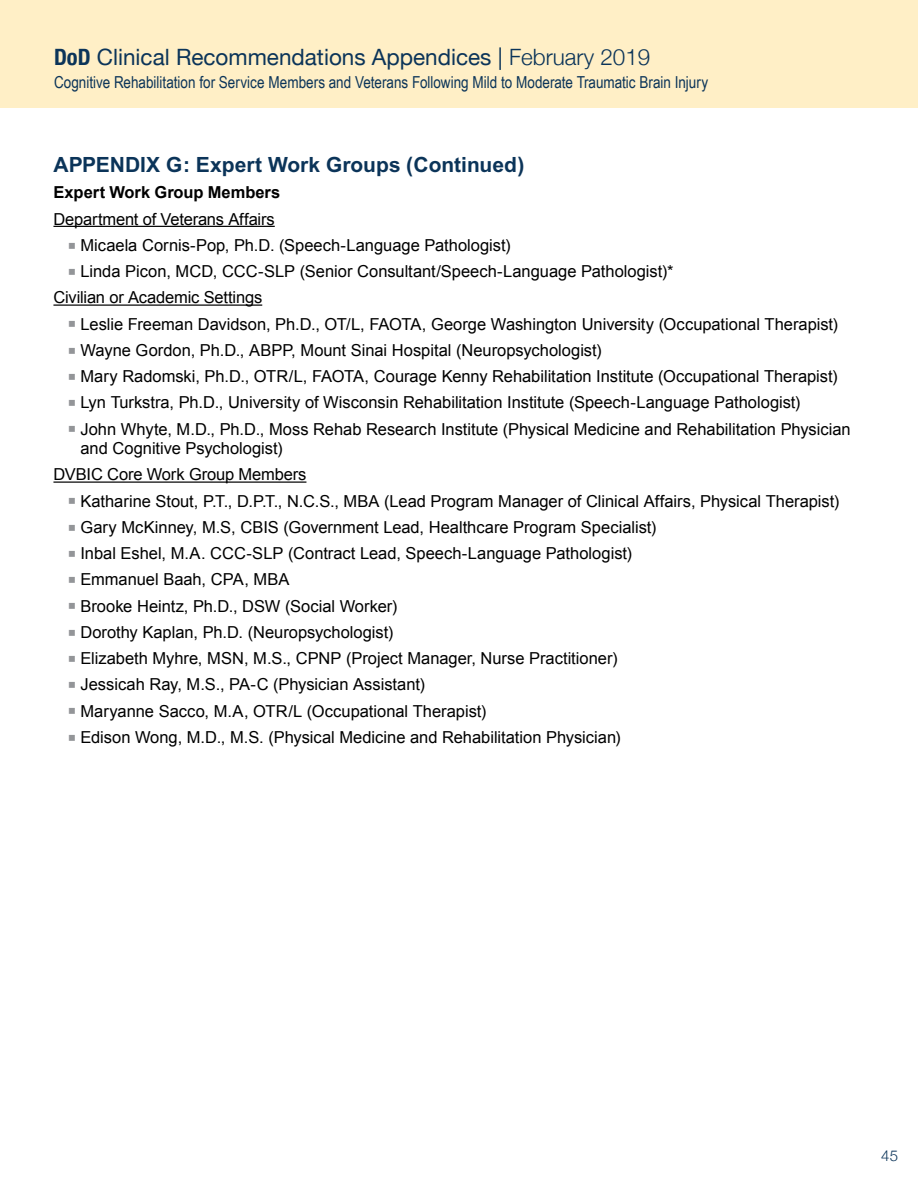
<style>
.page{position:relative;width:918px;height:1188px;background:#fff}
.page>*{position:absolute;margin:0;border:0;box-sizing:border-box;transform-origin:0 0}
.t1{font:22.5px "Helvetica Neue";color:#0b3459}
.body{font:700 21px "Arial";color:#0b3459}
.body-2{font:16.5px/19.5px "Arial";color:#000}
.t2{font:16.5px "Arial Narrow";color:#0b3459}
.body-3{font:700 16.5px "Arial";letter-spacing:-.005em;color:#000}
.t3{font:300 15px "Helvetica Neue";color:#0b3459}
.s1{font-weight:700;font-stretch:condensed}
.s2{font-weight:300}
</style>
<div class="page">
<div style="left:0;top:0;width:918px;height:108px;background:#ffefc6"></div>
<hr style="left:53px;top:226px;width:222px;height:1px;background:#000">
<hr style="left:53px;top:305px;width:209px;height:1px;background:#000">
<hr style="left:53px;top:482px;width:253px;height:1px;background:#000">
<h1 class="t1" style="left:54px;top:41px;width:598px"><span class="s1">DoD</span> Clinical Recommendations Appendices | <span class="s2">February 2019</span></h1>
<p class="t2" style="left:54px;top:70px;width:656px">Cognitive Rehabilitation for Service Members and Veterans Following Mild to Moderate Traumatic Brain Injury</p>
<p class="body" style="left:53px;top:152px;width:472px">APPENDIX G: Expert Work Groups (Continued)</p>
<p class="body-3" style="left:53px;top:182px;width:228px">Expert Work Group Members</p>
<p class="body-2" style="left:53px;top:209px;width:223px">Department of Veterans Affairs</p>
<p class="body-2" style="left:80px;top:235px;width:432px">Micaela Cornis-Pop, Ph.D. (Speech-Language Pathologist)</p>
<p class="body-2" style="left:80px;top:262px;width:594px">Linda Picon, MCD, CCC-SLP (Senior Consultant/Speech-Language Pathologist)*</p>
<p class="body-2" style="left:53px;top:288px;width:210px">Civilian or Academic Settings</p>
<p class="body-2" style="left:80px;top:314px;width:759px">Leslie Freeman Davidson, Ph.D., OT/L, FAOTA, George Washington University (Occupational Therapist)</p>
<p class="body-2" style="left:80px;top:340px;width:523px">Wayne Gordon, Ph.D., ABPP, Mount Sinai Hospital (Neuropsychologist)</p>
<p class="body-2" style="left:80px;top:367px;width:759px">Mary Radomski, Ph.D., OTR/L, FAOTA, Courage Kenny Rehabilitation Institute (Occupational Therapist)</p>
<p class="body-2" style="left:80px;top:393px;width:721px">Lyn Turkstra, Ph.D., University of Wisconsin Rehabilitation Institute (Speech-Language Pathologist)</p>
<p class="body-2" style="left:80px;top:419px;width:772px">John Whyte, M.D., Ph.D., Moss Rehab Research Institute (Physical Medicine and Rehabilitation Physician and Cognitive Psychologist)</p>
<p class="body-2" style="left:53px;top:465px;width:255px">DVBIC Core Work Group Members</p>
<p class="body-2" style="left:80px;top:491px;width:760px">Katharine Stout, P.T., D.P.T., N.C.S., MBA (Lead Program Manager of Clinical Affairs, Physical Therapist)</p>
<p class="body-2" style="left:80px;top:517px;width:577px">Gary McKinney, M.S, CBIS (Government Lead, Healthcare Program Specialist)</p>
<p class="body-2" style="left:80px;top:544px;width:553px">Inbal Eshel, M.A. CCC-SLP (Contract Lead, Speech-Language Pathologist)</p>
<p class="body-2" style="left:80px;top:570px;width:210px">Emmanuel Baah, CPA, MBA</p>
<p class="body-2" style="left:80px;top:596px;width:318px">Brooke Heintz, Ph.D., DSW (Social Worker)</p>
<p class="body-2" style="left:80px;top:622px;width:314px">Dorothy Kaplan, Ph.D. (Neuropsychologist)</p>
<p class="body-2" style="left:80px;top:649px;width:539px">Elizabeth Myhre, MSN, M.S., CPNP (Project Manager, Nurse Practitioner)</p>
<p class="body-2" style="left:80px;top:675px;width:346px">Jessicah Ray, M.S., PA-C (Physician Assistant)</p>
<p class="body-2" style="left:80px;top:701px;width:407px">Maryanne Sacco, M.A, OTR/L (Occupational Therapist)</p>
<p class="body-2" style="left:80px;top:727px;width:542px">Edison Wong, M.D., M.S. (Physical Medicine and Rehabilitation Physician)</p>
<p class="t3" style="left:881px;top:1144px;width:18px">45</p>
</div>
